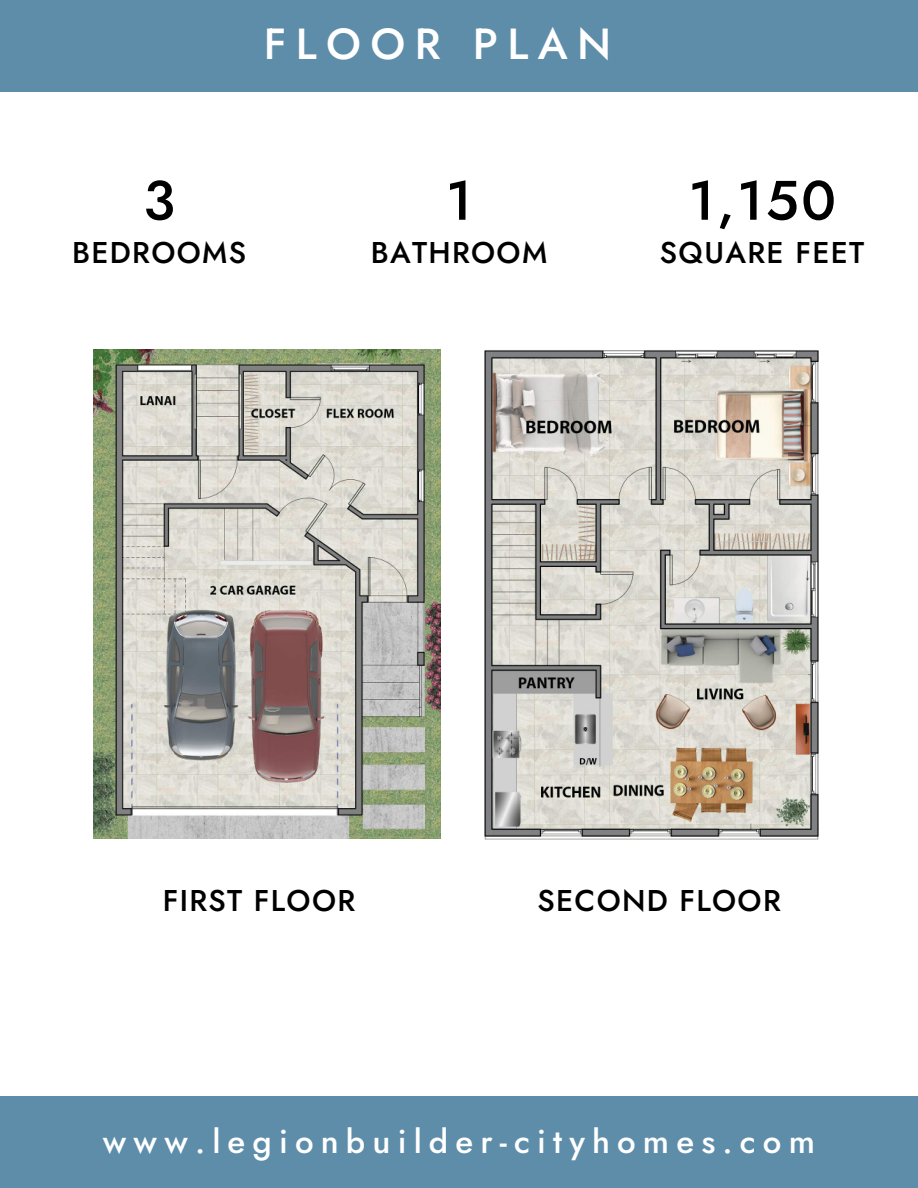
<style>
.page{position:relative;width:918px;height:1188px;background:#fff}
.page>*{position:absolute;margin:0;border:0;box-sizing:border-box;transform-origin:0 0}
.t1{font:500 55.5px "Jost";color:#000}
.t2{font:500 43.5px "Jost";letter-spacing:.215em;color:#fff}
.t3{font:500 33px "Jost";letter-spacing:.215em;color:#fff}
.t4{font:500 30px "Jost";letter-spacing:.045em;color:#000}
</style>
<div class="page">
<div style="left:0;top:0;width:918px;height:92px;background:#5e8daa"></div>
<div style="left:0;top:1096px;width:918px;height:92px;background:#5e8daa"></div>
<img style="left:93px;top:349px;width:348px;height:490px">
<img style="left:484px;top:350px;width:335px;height:490px">
<p class="t2" style="left:264px;top:13px;width:349px">FLOOR PLAN</p>
<p class="t1" style="left:143px;top:160px;width:33px">3</p>
<p class="t1" style="left:446px;top:160px;width:28px">1</p>
<p class="t1" style="left:688px;top:160px;width:149px">1,150</p>
<p class="t4" style="left:72px;top:231px;width:176px">BEDROOMS</p>
<p class="t4" style="left:371px;top:231px;width:178px">BATHROOM</p>
<p class="t4" style="left:660px;top:231px;width:206px">SQUARE FEET</p>
<p class="t4" style="left:163px;top:879px;width:194px">FIRST FLOOR</p>
<p class="t4" style="left:538px;top:879px;width:245px">SECOND FLOOR</p>
<p class="t3" style="left:103px;top:1117px;width:714px">www.legionbuilder-cityhomes.com</p>
</div>
